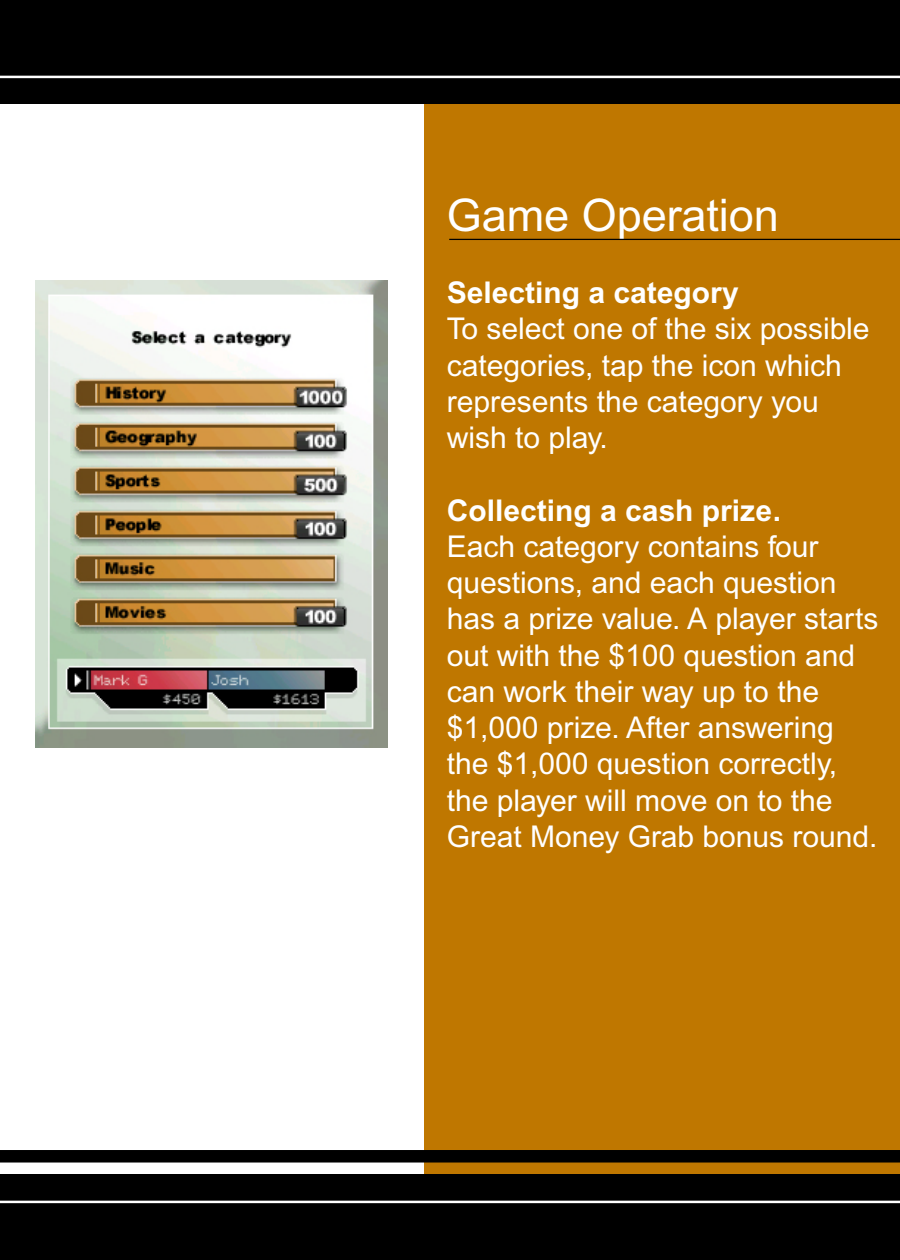
<style>
.page{position:relative;width:900px;height:1260px;background:#fff}
.page>*{position:absolute;margin:0;border:0;box-sizing:border-box;transform-origin:0 0}
.t1{font:45px "Arial";color:#fff}
.t2{font:30px/36.2px "Arial";color:#fff}
.t3{font:700 30px "Arial";color:#fff}
</style>
<div class="page">
<div style="left:424px;top:48px;width:476px;height:1164px;background:#bf7700"></div>
<div style="left:0;top:0;width:900px;height:103px;background:#000"></div>
<div style="left:0;top:1174px;width:900px;height:86px;background:#000"></div>
<hr style="left:0;top:76px;width:900px;height:2px;background:#fff">
<hr style="left:0;top:1201px;width:900px;height:2px;background:#fff">
<div style="left:0;top:1150px;width:900px;height:13px;background:#000"></div>
<hr style="left:449px;top:239px;width:451px;height:1px;background:#000">
<img style="left:35px;top:280px;width:352px;height:468px">
<h1 class="t1" style="left:447px;top:189px;width:334px">Game Operation</h1>
<p class="t3" style="left:447px;top:275px;width:294px">Selecting a category</p>
<p class="t2" style="left:447px;top:311px;width:424px">To select one of the six possible categories, tap the icon which represents the category you wish to play.</p>
<p class="t3" style="left:447px;top:492px;width:336px">Collecting a cash prize.</p>
<p class="t2" style="left:447px;top:529px;width:433px">Each category contains four questions, and each question has a prize value. A player starts out with the $100 question and can work their way up to the $1,000 prize. After answering the $1,000 question correctly, the player will move on to the<br>Great Money Grab bonus round.</p>
</div>
